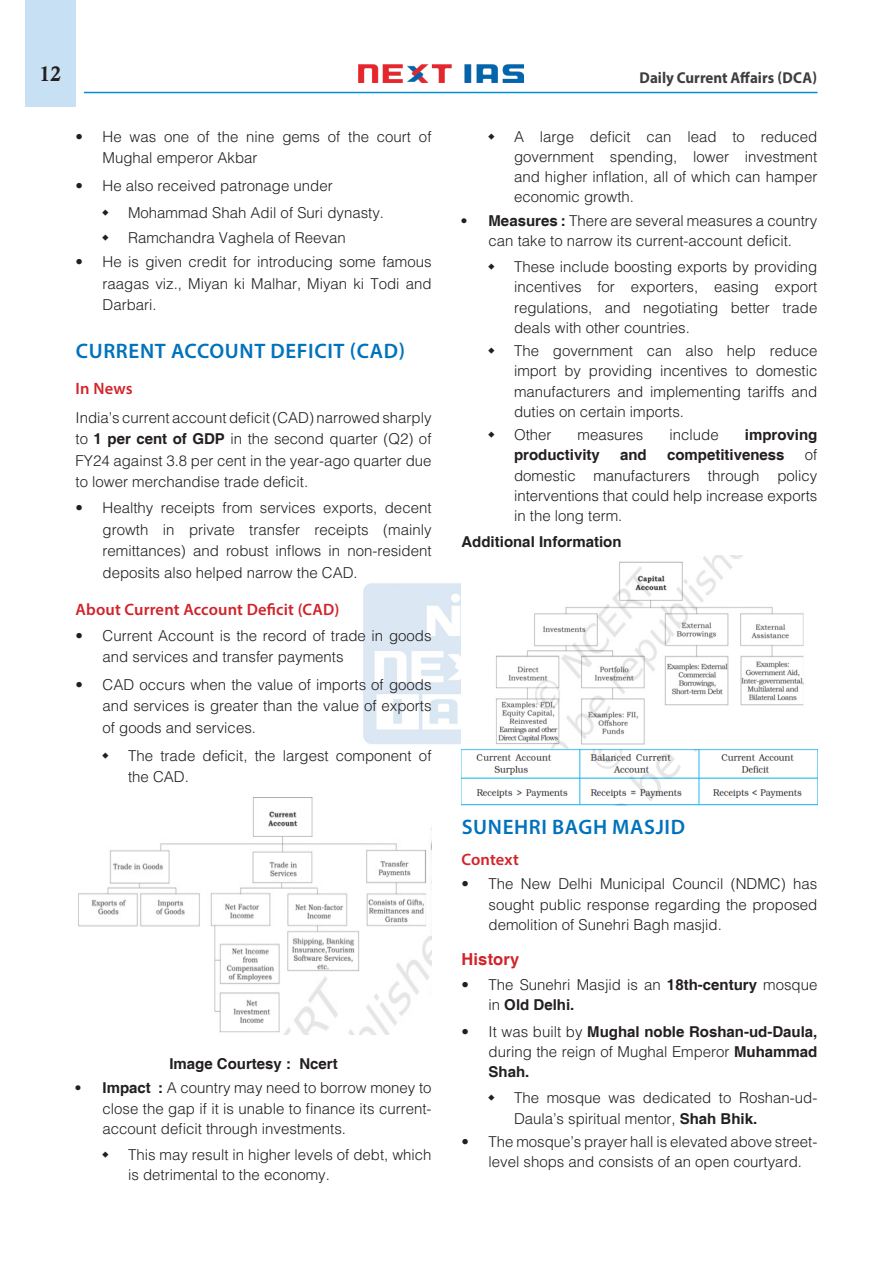
<style>
.page{position:relative;width:893px;height:1263px;background:#fff}
.page>*{position:absolute;margin:0;border:0;box-sizing:border-box;transform-origin:0 0}
.H-1{font:600 21px "Myriad Pro";letter-spacing:.03em;color:#0072bc}
.t1{font:21px "Calis MT Bol";color:#231f20}
.H-2{font:600 16.5px "Myriad Pro";letter-spacing:.01em;color:#d1232a}
.H-2-2{font:700 16.5px "Helvetica";letter-spacing:.01em;color:#d1232a}
.t2{font:700 15.75px "Myriad Pro";color:#3e3e3f;scale:.95 1}
.body{font:300 15px/20.2px "Helvetica";color:#231f20;text-align:justify}
.body-2{font:700 15px "Helvetica";color:#231f20}
.s1{font-weight:700}
</style>
<div class="page">
<div style="left:25px;top:0;width:51px;height:107px;background:#c7e0f3"></div>
<img style="left:359px;top:64px;width:165px;height:19px">
<hr style="left:84px;top:92px;width:733px;height:1px;background:#008fd5">
<img style="left:363px;top:583px;width:98px;height:161px">
<img style="left:78px;top:797px;width:353px;height:238px">
<img style="left:496px;top:555px;width:308px;height:194px">
<img style="left:461px;top:749px;width:356px;height:56px">
<h1 class="t1" style="left:40px;top:62px;width:23px">12</h1>
<p class="t2" style="left:640px;top:67px;width:188px">Daily Current Affairs (DCA)</p>
<p class="body" style="left:103px;top:125px;width:330px;line-height:21.6px;text-indent:-27px">• He was one of the nine gems of the court of<br>Mughal emperor Akbar</p>
<p class="body" style="left:76px;top:175px;width:259px">• He also received patronage under</p>
<p class="body" style="left:128px;top:202px;width:257px">Mohammad Shah Adil of Suri dynasty.</p>
<p class="body" style="left:128px;top:227px;width:219px">Ramchandra Vaghela of Reevan</p>
<p class="body" style="left:103px;top:251px;width:330px;line-height:21.6px;text-indent:-27px">• He is given credit for introducing some famous raagas viz., Miyan ki Malhar, Miyan ki Todi and Darbari.</p>
<p class="H-1" style="left:76px;top:338px;width:331px">CURRENT ACCOUNT DEFICIT (CAD)</p>
<p class="H-2" style="left:76px;top:378px;width:58px">In News</p>
<p class="body" style="left:76px;top:406px;width:357px;line-height:21.6px">India’s current account deficit (CAD) narrowed sharply to <span class="s1">1 per cent of GDP</span> in the second quarter (Q2) of FY24 against 3.8 per cent in the year-ago quarter due to lower merchandise trade deficit.</p>
<p class="body" style="left:103px;top:497px;width:330px;line-height:21.6px;text-indent:-27px">• Healthy receipts from services exports, decent growth in private transfer receipts (mainly remittances) and robust inflows in non-resident deposits also helped narrow the CAD.</p>
<p class="H-2" style="left:76px;top:599px;width:265px">About Current Account Deficit (CAD)</p>
<p class="body" style="left:103px;top:624px;width:330px;line-height:21.6px;text-indent:-27px">• Current Account is the record of trade in goods and services and transfer payments</p>
<p class="body" style="left:103px;top:673px;width:330px;line-height:21.6px;text-indent:-27px">• CAD occurs when the value of imports of goods and services is greater than the value of exports of goods and services.</p>
<p class="body" style="left:128px;top:744px;width:305px;line-height:21.6px">The trade deficit, the largest component of the CAD.</p>
<p class="body-2" style="left:169px;top:1054px;width:170px">Image Courtesy : Ncert</p>
<p class="body" style="left:103px;top:1077px;width:330px;text-indent:-27px"><span class="s1">• Impact :</span> A country may need to borrow money to close the gap if it is unable to finance its current&shy;account deficit through investments.</p>
<p class="body" style="left:128px;top:1144px;width:305px">This may result in higher levels of debt, which is detrimental to the economy.</p>
<p class="body" style="left:514px;top:126px;width:305px">A large deficit can lead to reduced government spending, lower investment and higher inflation, all of which can hamper economic growth.</p>
<p class="body" style="left:461px;top:210px;width:357px;text-align:center"><span class="s1">• Measures :</span> There are several measures a country can take to narrow its current-account deficit.</p>
<p class="body" style="left:514px;top:256px;width:305px">These include boosting exports by providing incentives for exporters, easing export regulations, and negotiating better trade deals with other countries.</p>
<p class="body" style="left:514px;top:340px;width:305px">The government can also help reduce import by providing incentives to domestic manufacturers and implementing tariffs and duties on certain imports.</p>
<p class="body" style="left:514px;top:424px;width:39px">Other</p>
<p class="body" style="left:578px;top:424px;width:67px">measures</p>
<p class="body" style="left:670px;top:424px;width:51px">include</p>
<p class="body-2" style="left:745px;top:426px;width:74px">improving</p>
<p class="body-2" style="left:514px;top:446px;width:87px">productivity</p>
<p class="body-2" style="left:620px;top:446px;width:28px">and</p>
<p class="body-2" style="left:667px;top:446px;width:119px">competitiveness</p>
<p class="body" style="left:514px;top:444px;width:305px;text-indent:291px">of domestic manufacturers through policy interventions that could help increase exports in the long term.</p>
<p class="body-2" style="left:461px;top:533px;width:162px">Additional Information</p>
<p class="H-1" style="left:462px;top:813px;width:225px">SUNEHRI BAGH MASJID</p>
<p class="H-2" style="left:461px;top:848px;width:59px">Context</p>
<p class="body" style="left:488px;top:873px;width:330px;text-indent:-27px">• The New Delhi Municipal Council (NDMC) has sought public response regarding the proposed demolition of Sunehri Bagh masjid.</p>
<p class="H-2-2" style="left:461px;top:949px;width:59px">History</p>
<p class="body" style="left:488px;top:974px;width:330px;text-indent:-27px">• The Sunehri Masjid is an <span class="s1">18th-century</span> mosque in <span class="s1">Old Delhi.</span></p>
<p class="body" style="left:488px;top:1021px;width:330px;text-indent:-27px">• It was built by <span class="s1">Mughal noble Roshan-ud-Daula, </span>during the reign of Mughal Emperor <span class="s1">Muhammad Shah.</span></p>
<p class="body" style="left:514px;top:1087px;width:305px">The mosque was dedicated to Roshan-ud-<br>Daula’s spiritual mentor, <span class="s1">Shah Bhik.</span></p>
<p class="body" style="left:488px;top:1131px;width:330px;text-indent:-27px">• The mosque’s prayer hall is elevated above street&shy;level shops and consists of an open courtyard.</p>
</div>
